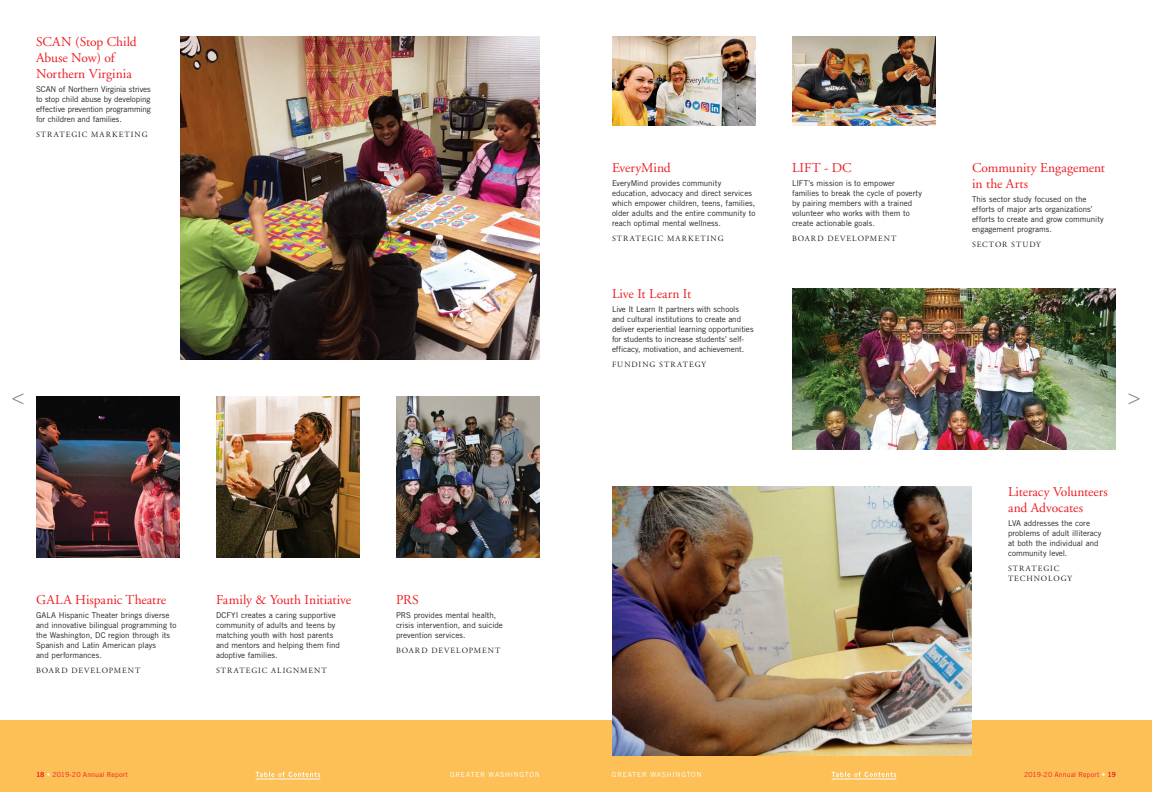
<style>
.page{position:relative;width:1152px;height:792px;background:#fff}
.page>*{position:absolute;margin:0;border:0;box-sizing:border-box;transform-origin:0 0}
.t1{font:13.5px/16px "Adobe Garamond";color:#ee1d23}
.t2{font:8px/10px "Trade Gothic";letter-spacing:-.005em;color:#231f20}
.t3{font:8px/10px "Adobe Garamond";letter-spacing:.12em;color:#231f20}
.t4{font:7px "Trade Gothic";letter-spacing:.015em;color:#ee1d23}
.t5{font:7px "Trade Gothic";letter-spacing:.1em;color:#fff}
.s1{font-family:"Trade Gothic Bold Two"}
.s2{color:#fff}
</style>
<div class="page">
<div style="left:0;top:720px;width:1152px;height:72px;background:#fdc056"></div>
<svg style="left:1129px;top:393px;width:10px;height:11px"></svg>
<svg style="left:832px;top:772px;width:64px;height:5px"></svg>
<hr style="left:832px;top:779px;width:64px;height:1px;background:#fff">
<svg style="left:13px;top:393px;width:10px;height:11px"></svg>
<svg style="left:256px;top:772px;width:64px;height:5px"></svg>
<hr style="left:256px;top:779px;width:64px;height:1px;background:#fff">
<img style="left:180px;top:36px;width:360px;height:324px">
<img style="left:216px;top:396px;width:144px;height:162px">
<img style="left:612px;top:36px;width:144px;height:90px">
<img style="left:396px;top:396px;width:144px;height:162px">
<img style="left:792px;top:36px;width:144px;height:90px">
<img style="left:792px;top:288px;width:324px;height:162px">
<img style="left:36px;top:396px;width:144px;height:162px">
<img style="left:612px;top:486px;width:360px;height:270px">
<h1 class="t1" style="left:36px;top:34px;width:102px">SCAN (Stop Child<br>Abuse Now) of<br>Northern Virginia</h1>
<p class="t2" style="left:36px;top:84px;width:116px;text-align:justify">SCAN of Northern Virginia strives to stop child abuse by developing effective prevention programming for children and families.</p>
<p class="t3" style="left:36px;top:130px;width:113px">STRATEGIC MARKETING</p>
<h1 class="t1" style="left:36px;top:592px;width:132px">GALA Hispanic Theatre</h1>
<p class="t2" style="left:36px;top:610px;width:142px">GALA Hispanic Theater brings diverse and innovative bilingual programming to the Washington, DC region through its Spanish and Latin American plays<br>and performances.</p>
<p class="t3" style="left:36px;top:666px;width:106px">BOARD DEVELOPMENT</p>
<h1 class="t1" style="left:216px;top:592px;width:137px">Family &amp; Youth Initiative</h1>
<p class="t2" style="left:216px;top:610px;width:126px">DCFYI creates a caring supportive community of adults and teens by matching youth with host parents and mentors and helping them find adoptive families.</p>
<p class="t3" style="left:216px;top:666px;width:112px">STRATEGIC ALIGNMENT</p>
<h1 class="t1" style="left:396px;top:592px;width:24px">PRS</h1>
<p class="t2" style="left:396px;top:610px;width:108px">PRS provides mental health, crisis intervention, and suicide prevention services.</p>
<p class="t3" style="left:396px;top:646px;width:106px">BOARD DEVELOPMENT</p>
<h1 class="t1" style="left:612px;top:160px;width:60px">EveryMind</h1>
<p class="t2" style="left:612px;top:178px;width:145px">EveryMind provides community education, advocacy and direct services which empower children, teens, families, older adults and the entire community to reach optimal mental wellness.</p>
<p class="t3" style="left:612px;top:234px;width:113px">STRATEGIC MARKETING</p>
<h1 class="t1" style="left:612px;top:286px;width:81px">Live It Learn It</h1>
<p class="t2" style="left:612px;top:304px;width:143px">Live It Learn It partners with schools and cultural institutions to create and deliver experiential learning opportunities for students to increase students’ self&shy;efficacy, motivation, and achievement.</p>
<p class="t3" style="left:612px;top:360px;width:96px">FUNDING STRATEGY</p>
<h1 class="t1" style="left:792px;top:160px;width:61px">LIFT - DC</h1>
<p class="t2" style="left:792px;top:178px;width:132px">LIFT’s mission is to empower families to break the cycle of poverty by pairing members with a trained volunteer who works with them to create actionable goals.</p>
<p class="t3" style="left:792px;top:234px;width:106px">BOARD DEVELOPMENT</p>
<h1 class="t1" style="left:972px;top:160px;width:134px">Community Engagement in the Arts</h1>
<p class="t2" style="left:972px;top:194px;width:133px">This sector study focused on the efforts of major arts organizations’ efforts to create and grow community engagement programs.</p>
<p class="t3" style="left:972px;top:240px;width:70px">SECTOR STUDY</p>
<h1 class="t1" style="left:1008px;top:484px;width:101px">Literacy Volunteers and Advocates</h1>
<p class="t2" style="left:1008px;top:518px;width:95px">LVA addresses the core problems of adult illiteracy at both the individual and community level.</p>
<p class="t3" style="left:1008px;top:564px;width:66px">STRATEGIC<br>TECHNOLOGY</p>
<p class="t5" style="left:450px;top:770px;width:91px">GREATER WASHINGTON</p>
<p class="t5" style="left:612px;top:770px;width:91px">GREATER WASHINGTON</p>
<p class="t4" style="left:36px;top:770px;width:93px"><span class="s1">18</span> <span class="s2">•</span> 2019-20 Annual Report</p>
<p class="t4" style="left:1024px;top:770px;width:93px">2019-20 Annual Report <span class="s2">•</span> <span class="s1">19</span></p>
</div>
